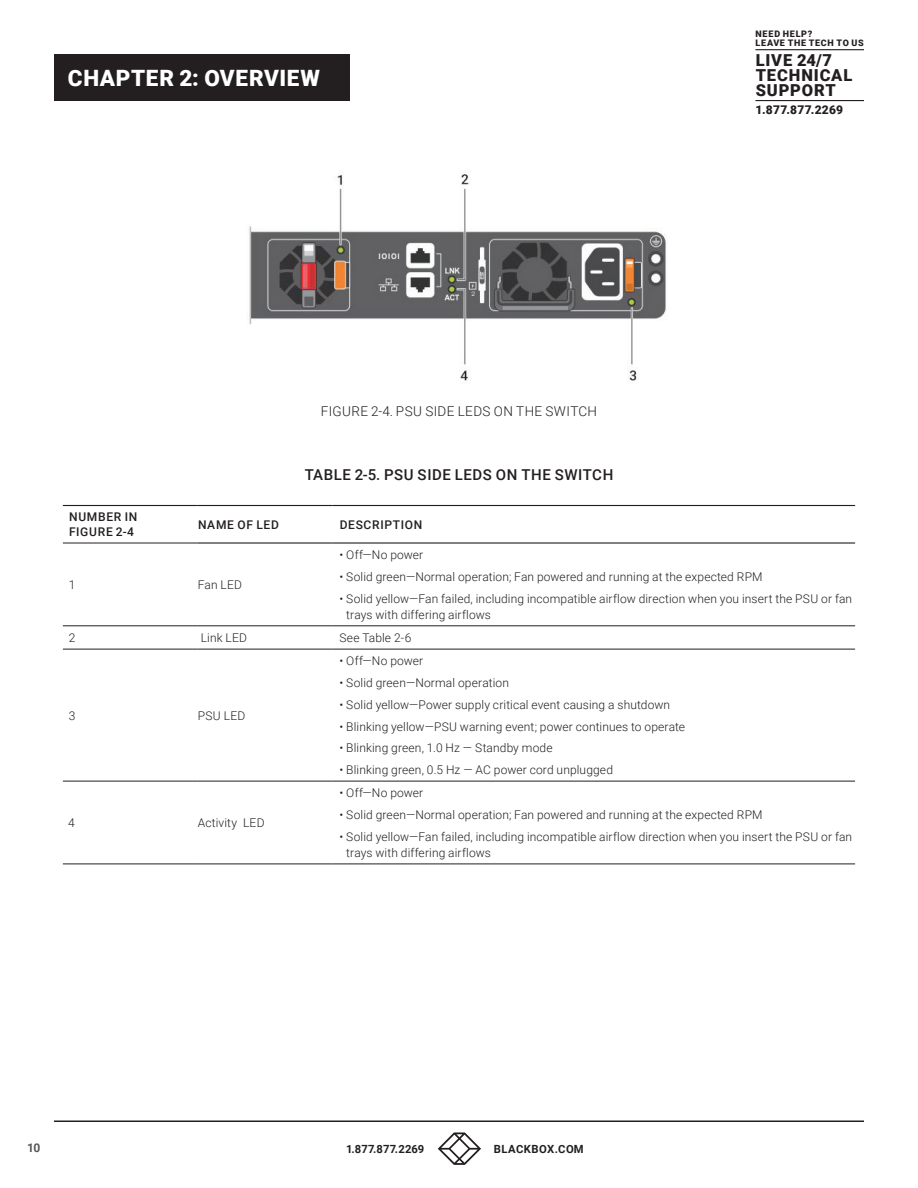
<style>
.page{position:relative;width:918px;height:1188px;background:#fff}
.page>*{position:absolute;margin:0;border:0;box-sizing:border-box;transform-origin:0 0}
.t1{font:900 22.5px "Roboto";letter-spacing:.03em;color:#fff}
.t2{font:900 16.5px/15px "Roboto";letter-spacing:.05em;color:#231f20}
.t3{font:500 15px "Roboto";letter-spacing:.035em;color:#231f20}
.t4{font:300 13.5px "Roboto";letter-spacing:.025em;color:#231f20}
.t5{font:300 12px/16.5px "Roboto";letter-spacing:.01em;color:#231f20}
.t6{font:500 12px/15px "Roboto";letter-spacing:.06em;color:#231f20}
.t7{font:900 12px "Roboto";letter-spacing:.02em;color:#231f20}
.t8{font:700 12px "Roboto";color:#57585a}
.t9{font:700 11.25px "Roboto";letter-spacing:.02em;color:#231f20}
.t10{font:700 11.25px "Roboto";letter-spacing:.045em;color:#231f20}
.t11{font:900 9px/8.6px "Roboto";letter-spacing:.08em;color:#231f20}
</style>
<div class="page">
<hr style="left:54px;top:1120px;width:810px;height:2px;background:#231f20">
<svg style="left:438px;top:1132px;width:43px;height:33px"></svg>
<hr style="left:755px;top:49px;width:109px;height:1px;background:#231f20">
<hr style="left:755px;top:100px;width:109px;height:1px;background:#231f20">
<div style="left:54px;top:54px;width:296px;height:46px;background:#231f20"></div>
<img style="left:249px;top:174px;width:417px;height:207px">
<hr style="left:333px;top:626px;width:522px;height:1px;background:#231f20">
<hr style="left:333px;top:649px;width:522px;height:1px;background:#231f20">
<hr style="left:333px;top:781px;width:522px;height:1px;background:#231f20">
<hr style="left:333px;top:864px;width:522px;height:1px;background:#231f20">
<hr style="left:63px;top:505px;width:135px;height:1px;background:#231f20">
<hr style="left:198px;top:505px;width:135px;height:1px;background:#231f20">
<hr style="left:333px;top:505px;width:522px;height:1px;background:#231f20">
<hr style="left:333px;top:542px;width:522px;height:2px;background:#231f20">
<hr style="left:198px;top:542px;width:135px;height:2px;background:#231f20">
<hr style="left:198px;top:626px;width:135px;height:1px;background:#231f20">
<hr style="left:63px;top:543px;width:135px;height:1px;background:#231f20">
<hr style="left:63px;top:626px;width:135px;height:1px;background:#231f20">
<hr style="left:63px;top:649px;width:135px;height:1px;background:#231f20">
<hr style="left:198px;top:649px;width:135px;height:1px;background:#231f20">
<hr style="left:63px;top:781px;width:135px;height:1px;background:#231f20">
<hr style="left:198px;top:781px;width:135px;height:1px;background:#231f20">
<hr style="left:63px;top:864px;width:135px;height:1px;background:#231f20">
<hr style="left:198px;top:864px;width:135px;height:1px;background:#231f20">
<h1 class="t1" style="left:68px;top:62px;width:254px">CHAPTER 2: OVERVIEW</h1>
<p class="t4" style="left:321px;top:402px;width:278px">FIGURE 2-4. PSU SIDE LEDS ON THE SWITCH</p>
<p class="t3" style="left:305px;top:464px;width:310px">TABLE 2-5. PSU SIDE LEDS ON THE SWITCH</p>
<p class="t6" style="left:69px;top:509px;width:70px">NUMBER IN<br>FIGURE 2-4</p>
<p class="t6" style="left:198px;top:517px;width:82px">NAME OF LED</p>
<p class="t6" style="left:340px;top:517px;width:84px">DESCRIPTION</p>
<p class="t11" style="left:756px;top:29px;width:110px">NEED HELP?<br>LEAVE THE TECH TO US</p>
<h2 class="t2" style="left:756px;top:52px;width:98px">LIVE 24/7<br>TECHNICAL<br>SUPPORT</h2>
<p class="t7" style="left:755px;top:102px;width:89px">1.877.877.2269</p>
<p class="t5" style="left:69px;top:576px;width:8px">1</p>
<p class="t5" style="left:198px;top:576px;width:46px">Fan LED</p>
<p class="t5" style="left:340px;top:546px;width:85px">• Off—No power</p>
<p class="t5" style="left:340px;top:568px;width:425px">• Solid green—Normal operation; Fan powered and running at the expected RPM</p>
<p class="t5" style="left:346px;top:590px;width:507px;text-indent:-7px">• Solid yellow—Fan failed, including incompatible airflow direction when you insert the PSU or fan trays with differing airflows</p>
<p class="t5" style="left:69px;top:629px;width:8px">2</p>
<p class="t5" style="left:201px;top:629px;width:48px">Link LED</p>
<p class="t5" style="left:340px;top:629px;width:74px">See Table 2-6</p>
<p class="t5" style="left:69px;top:707px;width:8px">3</p>
<p class="t5" style="left:198px;top:707px;width:49px">PSU LED</p>
<p class="t5" style="left:68px;top:814px;width:8px">4</p>
<p class="t5" style="left:198px;top:814px;width:68px">Activity LED</p>
<p class="t5" style="left:340px;top:652px;width:85px">• Off—No power</p>
<p class="t5" style="left:340px;top:674px;width:171px">• Solid green—Normal operation</p>
<p class="t5" style="left:340px;top:696px;width:332px">• Solid yellow—Power supply critical event causing a shutdown</p>
<p class="t5" style="left:340px;top:718px;width:347px">• Blinking yellow—PSU warning event; power continues to operate</p>
<p class="t5" style="left:340px;top:739px;width:215px">• Blinking green, 1.0 Hz — Standby mode</p>
<p class="t5" style="left:340px;top:761px;width:275px">• Blinking green, 0.5 Hz — AC power cord unplugged</p>
<p class="t5" style="left:340px;top:784px;width:85px">• Off—No power</p>
<p class="t5" style="left:340px;top:806px;width:425px">• Solid green—Normal operation; Fan powered and running at the expected RPM</p>
<p class="t5" style="left:346px;top:828px;width:507px;text-indent:-7px">• Solid yellow—Fan failed, including incompatible airflow direction when you insert the PSU or fan trays with differing airflows</p>
<p class="t8" style="left:27px;top:1139px;width:15px">10</p>
<p class="t9" style="left:346px;top:1141px;width:80px">1.877.877.2269</p>
<p class="t10" style="left:494px;top:1141px;width:91px">BLACKBOX.COM</p>
</div>
